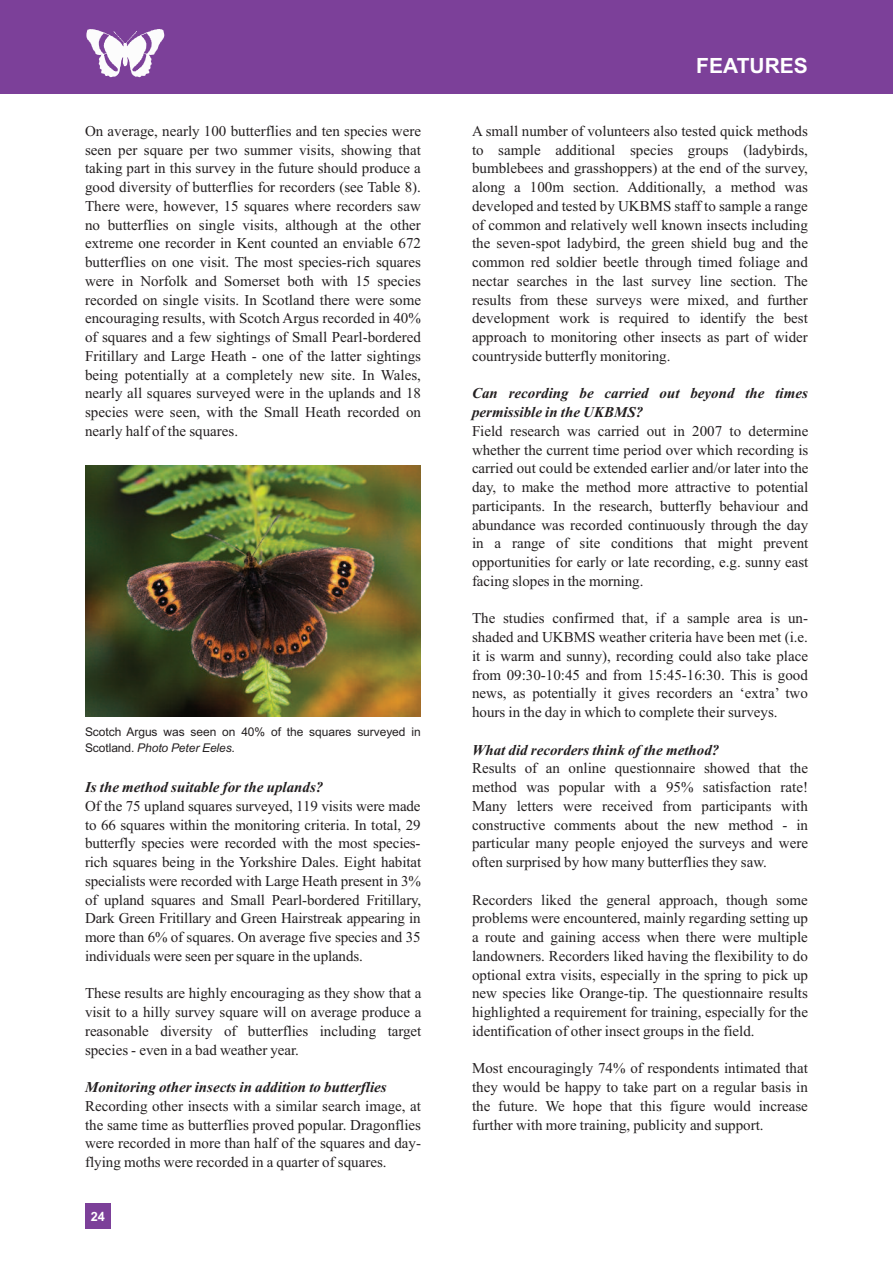
<style>
.page{position:relative;width:893px;height:1263px;background:#fff}
.page>*{position:absolute;margin:0;border:0;box-sizing:border-box;transform-origin:0 0}
.t1{font:700 21px "Arial";color:#fff}
.t2{font:15px/18.8px "Times New Roman";color:#231f20;text-align:justify}
.t3{font:italic 700 15px/18.8px "Times New Roman";color:#231f20}
.t4{font:700 12.75px "Arial";color:#fff}
.t5{font:12px/15.8px "Arial";letter-spacing:-.005em;color:#231f20}
.s1{font-style:italic}
</style>
<div class="page">
<div style="left:0;top:0;width:893px;height:94px;background:#7c4099"></div>
<div style="left:85px;top:1203px;width:26px;height:26px;background:#7c4099"></div>
<img style="left:114px;top:31px;width:33px;height:16px">
<img style="left:85px;top:466px;width:336px;height:250px">
<p class="t2" style="left:85px;top:121px;width:337px">On average, nearly 100 butterflies and ten species were seen per square per two summer visits, showing that taking part in this survey in the future should produce a good diversity of butterflies for recorders (see Table 8).<br>There were, however, 15 squares where recorders saw no butterflies on single visits, although at the other extreme one recorder in Kent counted an enviable 672 butterflies on one visit. The most species-rich squares were in Norfolk and Somerset both with 15 species recorded on single visits. In Scotland there were some encouraging results, with Scotch Argus recorded in 40% of squares and a few sightings of Small Pearl-bordered Fritillary and Large Heath - one of the latter sightings being potentially at a completely new site. In Wales, nearly all squares surveyed were in the uplands and 18 species were seen, with the Small Heath recorded on nearly half of the squares.</p>
<p class="t5" style="left:85px;top:724px;width:337px">Scotch Argus was seen on 40% of the squares surveyed in<br>Scotland. <span class="s1">Photo Peter Eeles.</span></p>
<p class="t3" style="left:85px;top:778px;width:240px">Is the method suitable for the uplands?</p>
<p class="t2" style="left:85px;top:796px;width:338px">Of the 75 upland squares surveyed, 119 visits were made to 66 squares within the monitoring criteria. In total, 29 butterfly species were recorded with the most species&shy;rich squares being in the Yorkshire Dales. Eight habitat specialists were recorded with Large Heath present in 3% of upland squares and Small Pearl-bordered Fritillary, Dark Green Fritillary and Green Hairstreak appearing in more than 6% of squares. On average five species and 35 individuals were seen per square in the uplands.</p>
<p class="t2" style="left:85px;top:984px;width:338px">These results are highly encouraging as they show that a visit to a hilly survey square will on average produce a reasonable diversity of butterflies including target species - even in a bad weather year.</p>
<p class="t3" style="left:85px;top:1078px;width:303px">Monitoring other insects in addition to butterflies</p>
<p class="t2" style="left:85px;top:1096px;width:338px">Recording other insects with a similar search image, at the same time as butterflies proved popular. Dragonflies were recorded in more than half of the squares and day&shy;flying moths were recorded in a quarter of squares.</p>
<p class="t4" style="left:91px;top:1209px;width:16px">24</p>
<h1 class="t1" style="left:696px;top:53px;width:113px">FEATURES</h1>
<p class="t2" style="left:472px;top:121px;width:338px">A small number of volunteers also tested quick methods to sample additional species groups (ladybirds, bumblebees and grasshoppers) at the end of the survey, along a 100m section. Additionally, a method was developed and tested by UKBMS staff to sample a range of common and relatively well known insects including the seven-spot ladybird, the green shield bug and the common red soldier beetle through timed foliage and nectar searches in the last survey line section. The results from these surveys were mixed, and further development work is required to identify the best approach to monitoring other insects as part of wider countryside butterfly monitoring.</p>
<p class="t3" style="left:472px;top:384px;width:337px">Can recording be carried out beyond the times permissible in the UKBMS?</p>
<p class="t2" style="left:472px;top:421px;width:338px">Field research was carried out in 2007 to determine whether the current time period over which recording is carried out could be extended earlier and/or later into the day, to make the method more attractive to potential participants. In the research, butterfly behaviour and abundance was recorded continuously through the day in a range of site conditions that might prevent opportunities for early or late recording, e.g. sunny east facing slopes in the morning.</p>
<p class="t2" style="left:472px;top:609px;width:337px">The studies confirmed that, if a sample area is un&shy;shaded and UKBMS weather criteria have been met (i.e. it is warm and sunny), recording could also take place from 09:30-10:45 and from 15:45-16:30. This is good news, as potentially it gives recorders an ‘extra’ two hours in the day in which to complete their surveys.</p>
<p class="t3" style="left:472px;top:740px;width:249px">What did recorders think of the method?</p>
<p class="t2" style="left:472px;top:759px;width:337px">Results of an online questionnaire showed that the method was popular with a 95% satisfaction rate!<br>Many letters were received from participants with constructive comments about the new method - in particular many people enjoyed the surveys and were often surprised by how many butterflies they saw.</p>
<p class="t2" style="left:472px;top:890px;width:338px">Recorders liked the general approach, though some problems were encountered, mainly regarding setting up a route and gaining access when there were multiple landowners. Recorders liked having the flexibility to do optional extra visits, especially in the spring to pick up new species like Orange-tip. The questionnaire results highlighted a requirement for training, especially for the identification of other insect groups in the field.</p>
<p class="t2" style="left:472px;top:1059px;width:337px">Most encouragingly 74% of respondents intimated that they would be happy to take part on a regular basis in the future. We hope that this figure would increase further with more training, publicity and support.</p>
</div>
